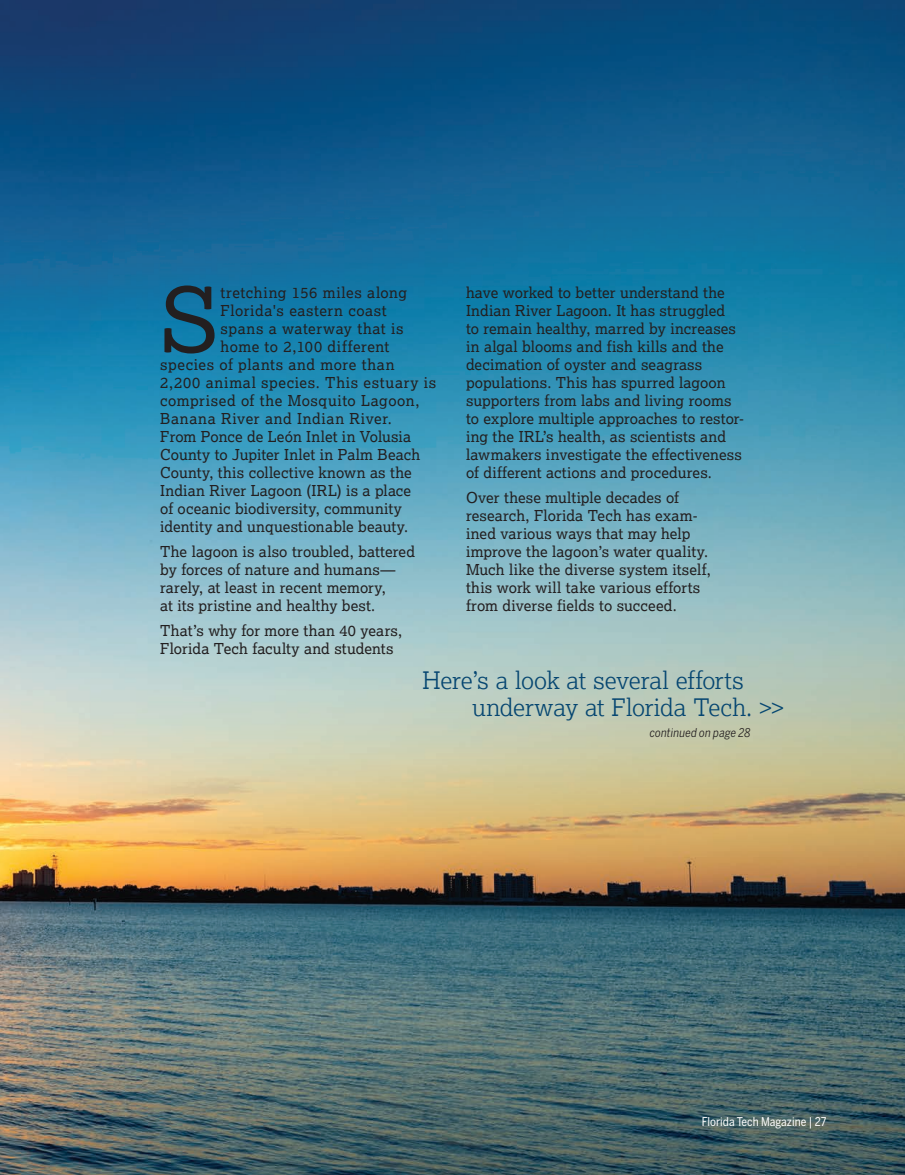
<style>
.page{position:relative;width:905px;height:1175px;background:#fff}
.page>*{position:absolute;margin:0;border:0;box-sizing:border-box;transform-origin:0 0}
.Feature_Intro_text{font:89.1px "Lexia";color:#231f20}
.t1{font:300 24px/27px "Lexia";letter-spacing:-.005em;color:#064671}
.Feature_Intro_text-2{font:15px/18px "Lexia";letter-spacing:.01em;color:#231f20}
.Feature_Intro_text-3{font:15px "Lexia";letter-spacing:.04em;color:#231f20}
.Feature_Intro_text-4{font:15px "Lexia";letter-spacing:.035em;color:#231f20}
.Feature_Intro_text-5{font:15px "Lexia";letter-spacing:.045em;color:#231f20}
.Feature_Intro_text-6{font:15px "Lexia";letter-spacing:.03em;color:#231f20}
.t2{font:12px "Benton Sans Condensed";color:#fff}
.continued{font:italic 12px "Benton Sans Condensed";letter-spacing:.01em;color:#231f20}
</style>
<div class="page">
<img style="left:0;top:0;width:904px;height:1174px">
<p class="Feature_Intro_text" style="left:160px;top:263px;width:59px">S</p>
<p class="Feature_Intro_text-3" style="left:220px;top:283px;width:188px">tretching 156 miles along</p>
<p class="Feature_Intro_text-3" style="left:220px;top:301px;width:168px">Florida's eastern coast</p>
<p class="Feature_Intro_text-4" style="left:220px;top:319px;width:184px">spans a waterway that is</p>
<p class="Feature_Intro_text-6" style="left:220px;top:337px;width:170px">home to 2,100 different</p>
<p class="Feature_Intro_text-3" style="left:160px;top:355px;width:236px">species of plants and more than</p>
<p class="Feature_Intro_text-5" style="left:160px;top:373px;width:278px">2,200 animal species. This estuary is</p>
<p class="Feature_Intro_text-4" style="left:160px;top:391px;width:261px">comprised of the Mosquito Lagoon,</p>
<p class="Feature_Intro_text-3" style="left:160px;top:409px;width:233px">Banana River and Indian River.</p>
<p class="Feature_Intro_text-2" style="left:160px;top:427px;width:252px">From Ponce de León Inlet in Volusia</p>
<p class="Feature_Intro_text-2" style="left:160px;top:445px;width:261px">County to Jupiter Inlet in Palm Beach</p>
<p class="Feature_Intro_text-2" style="left:160px;top:463px;width:253px">County, this collective known as the</p>
<p class="Feature_Intro_text-2" style="left:160px;top:481px;width:252px">Indian River Lagoon (IRL) is a place</p>
<p class="Feature_Intro_text-2" style="left:160px;top:499px;width:243px">of oceanic biodiversity, community</p>
<p class="Feature_Intro_text-2" style="left:160px;top:517px;width:249px">identity and unquestionable beauty.</p>
<p class="Feature_Intro_text-2" style="left:160px;top:542px;width:256px">The lagoon is also troubled, battered by forces of nature and humans— rarely, at least in recent memory,<br>at its pristine and healthy best.</p>
<p class="Feature_Intro_text-2" style="left:160px;top:621px;width:243px">That’s why for more than 40 years,<br>Florida Tech faculty and students</p>
<p class="Feature_Intro_text-2" style="left:466px;top:283px;width:279px">have worked to better understand the Indian River Lagoon. It has struggled<br>to remain healthy, marred by increases in algal blooms and fish kills and the decimation of oyster and seagrass populations. This has spurred lagoon supporters from labs and living rooms to explore multiple approaches to restor&shy;ing the IRL’s health, as scientists and lawmakers investigate the effectiveness of different actions and procedures.</p>
<p class="Feature_Intro_text-2" style="left:466px;top:488px;width:246px">Over these multiple decades of research, Florida Tech has exam&shy;ined various ways that may help improve the lagoon’s water quality.<br>Much like the diverse system itself, this work will take various efforts from diverse fields to succeed.</p>
<p class="t1" style="left:472px;top:666px;width:314px;text-indent:-50px">Here’s a look at several efforts underway at Florida Tech. &gt;&gt;</p>
<p class="continued" style="left:649px;top:725px;width:102px">continued on page 28</p>
<p class="t2" style="left:701px;top:1114px;width:126px">Florida Tech Magazine | 27</p>
</div>
